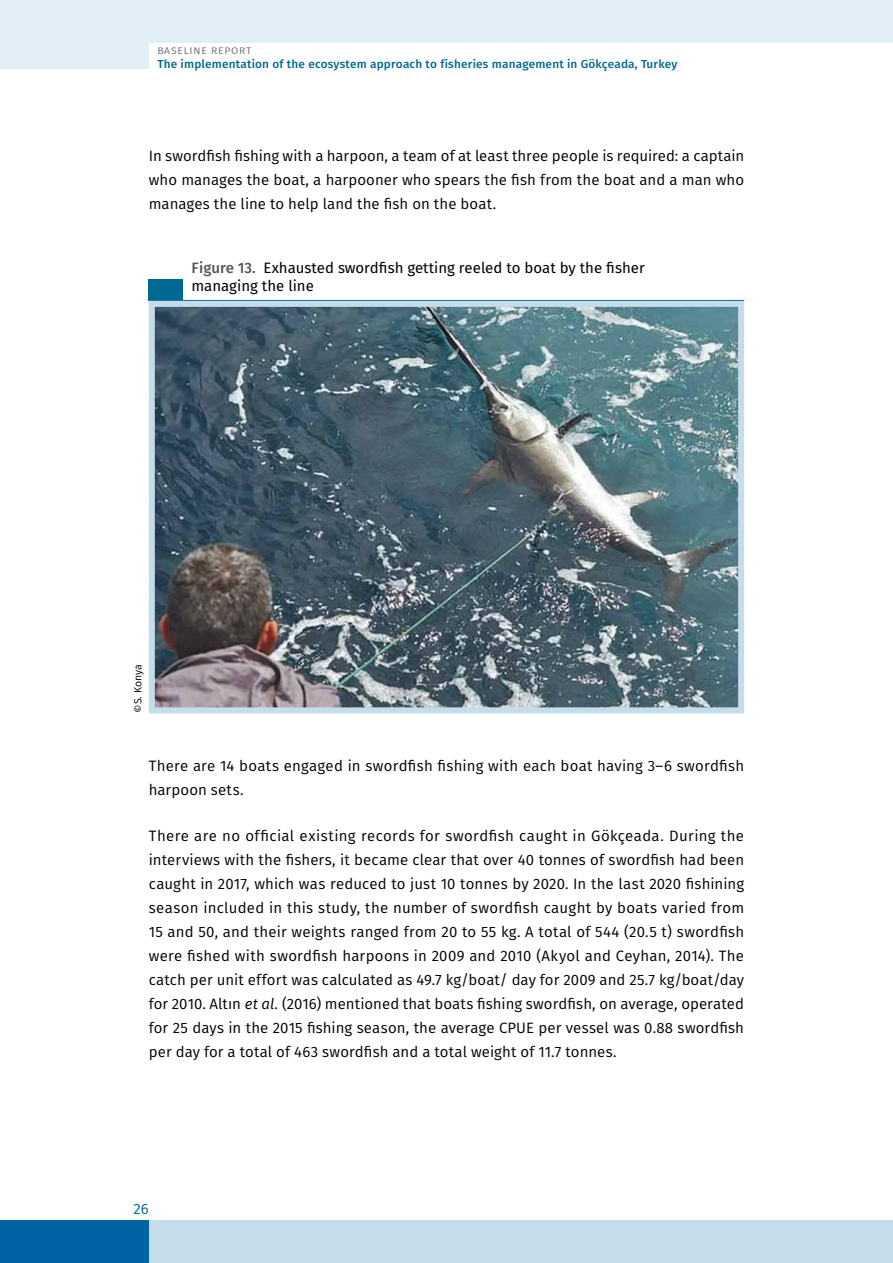
<style>
.page{position:relative;width:893px;height:1263px;background:#fff}
.page>*{position:absolute;margin:0;border:0;box-sizing:border-box;transform-origin:0 0}
.t1{font:15px/24px "Fira Sans";letter-spacing:.01em;color:#000;text-align:justify}
.t2{font:15px/18px "Fira Sans";color:#000}
.t3{font:15px "Fira Sans";color:#006994}
.t4{font:500 11.55px "Fira Sans";letter-spacing:.015em;color:#006994}
.t5{font:10.5px "Fira Sans";color:#000}
.t6{font:9.6px "Fira Sans";letter-spacing:.07em;color:#706f6f;scale:1.1 1}
.s1{font-weight:500;color:#575756}
.s2{font-style:italic}
</style>
<div class="page">
<div style="left:0;top:1220px;width:893px;height:43px;background:#c5dcea"></div>
<div style="left:0;top:1220px;width:149px;height:43px;background:#0064a3"></div>
<div style="left:0;top:0;width:893px;height:43px;background:#e2eef5"></div>
<div style="left:0;top:0;width:149px;height:68px;background:#e2eef5"></div>
<hr style="left:149px;top:300px;width:595px;height:1px;background:#006994">
<div style="left:149px;top:280px;width:34px;height:21px;background:#006994"></div>
<img style="left:156px;top:308px;width:581px;height:398px">
<div style="left:149px;top:301px;width:595px;height:412px;border:6px solid #c5dcea"></div>
<p class="t6" style="left:157px;top:44px;width:87px">BASELINE REPORT</p>
<p class="t4" style="left:157px;top:56px;width:521px">The implementation of the ecosystem approach to fisheries management in Gökçeada, Turkey</p>
<p class="t1" style="left:149px;top:143px;width:597px">In swordfish fishing with a harpoon, a team of at least three people is required: a captain who manages the boat, a harpooner who spears the fish from the boat and a man who manages the line to help land the fish on the boat.</p>
<p class="t2" style="left:191px;top:259px;width:455px"><span class="s1">Figure 13.</span> Exhausted swordfish getting reeled to boat by the fisher managing the line</p>
<p class="t5" style="left:130px;top:713px;width:51px;rotate:-90deg">©S. Konya</p>
<p class="t1" style="left:149px;top:754px;width:597px">There are 14 boats engaged in swordfish fishing with each boat having 3–6 swordfish harpoon sets.</p>
<p class="t1" style="left:149px;top:823px;width:597px">There are no official existing records for swordfish caught in Gökçeada. During the interviews with the fishers, it became clear that over 40 tonnes of swordfish had been caught in 2017, which was reduced to just 10 tonnes by 2020. In the last 2020 fishining season included in this study, the number of swordfish caught by boats varied from 15 and 50, and their weights ranged from 20 to 55 kg. A total of 544 (20.5 t) swordfish were fished with swordfish harpoons in 2009 and 2010 (Akyol and Ceyhan, 2014). The catch per unit effort was calculated as 49.7 kg/boat/ day for 2009 and 25.7 kg/boat/day for 2010. Altın <span class="s2">et al.</span> (2016) mentioned that boats fishing swordfish, on average, operated for 25 days in the 2015 fishing season, the average CPUE per vessel was 0.88 swordfish per day for a total of 463 swordfish and a total weight of 11.7 tonnes.</p>
<p class="t3" style="left:133px;top:1198px;width:17px">26</p>
</div>
